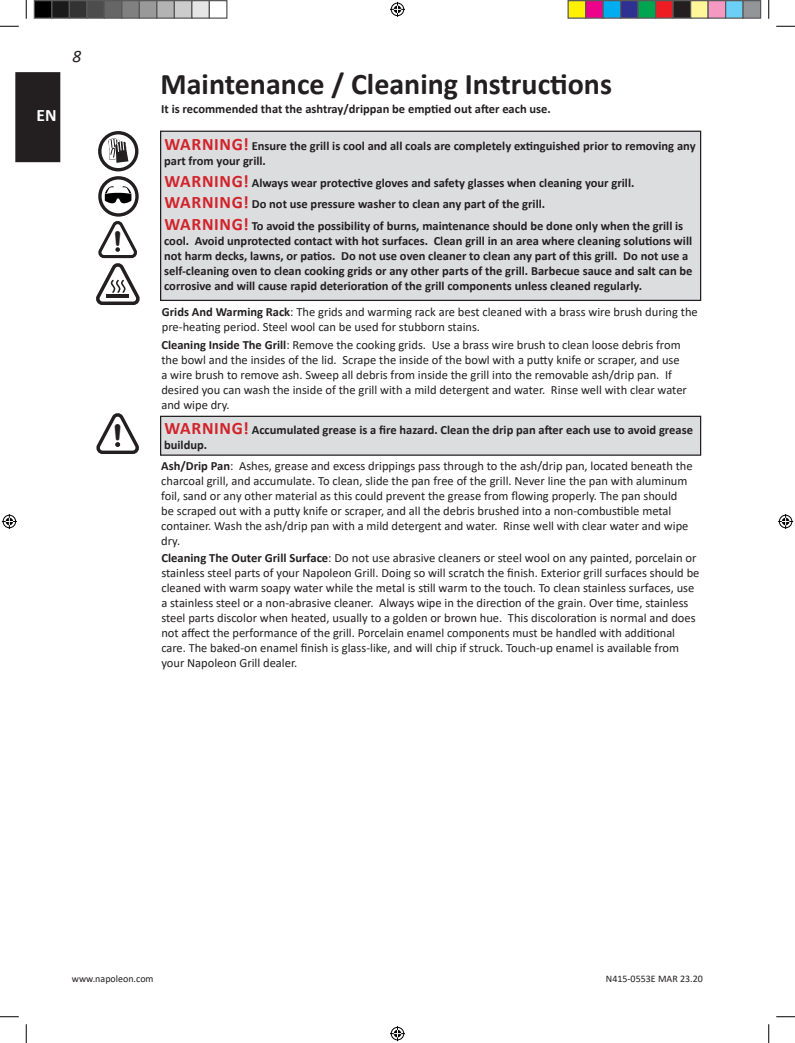
<style>
.page{position:relative;width:795px;height:1043px;background:#fff}
.page>*{position:absolute;margin:0;border:0;box-sizing:border-box;transform-origin:0 0}
.t1{font:700 36px "Courier New";color:#231f20;scale:.96 1}
.t2{font:700 32.75px "Courier New";color:#231f20;scale:.96 1}
.Chapter_head{font:700 30px "Calibri";color:#231f20}
.t3{font:700 17.5px "Calibri";color:#fff}
.t4{font:italic 17.5px "Calibri";color:#231f20}
.Inline_head__INDENT{font:12.5px/15px "Calibri";color:#231f20}
.Warning_-Caution{font:700 12.5px/15px "Calibri";color:#231f20}
.Bolded_body_text{font:700 12.5px "Calibri";color:#231f20}
.t5{font:10px "Calibri";color:#231f20}
.s1{font-size:17.5px;color:#d1232a}
.s2{font-weight:700}
</style>
<div class="page">
<div style="left:16px;top:73px;width:44px;height:88px;background:#231f20"></div>
<div style="left:15px;top:72px;width:45px;height:90px;border:1px solid #231f20"></div>
<div style="left:161px;top:416px;width:540px;height:39px;background:#dcdddf"></div>
<div style="left:160px;top:416px;width:541px;height:40px;border:1px solid #231f20"></div>
<div style="left:161px;top:131px;width:540px;height:169px;background:#dcdddf"></div>
<div style="left:160px;top:131px;width:541px;height:170px;border:1px solid #231f20"></div>
<svg style="left:96px;top:413px;width:43px;height:41px"></svg>
<svg style="left:96px;top:221px;width:44px;height:84px"></svg>
<svg style="left:100px;top:178px;width:37px;height:37px"></svg>
<div style="left:98px;top:176px;width:41px;height:41px;border:3px solid #231f20;border-radius:50%"></div>
<svg style="left:105px;top:186px;width:26px;height:17px"></svg>
<svg style="left:100px;top:133px;width:37px;height:37px"></svg>
<div style="left:98px;top:131px;width:40px;height:40px;border:3px solid #231f20;border-radius:50%"></div>
<svg style="left:108px;top:138px;width:21px;height:25px"></svg>
<svg style="left:0;top:25px;width:19px;height:2px"></svg>
<svg style="left:776px;top:25px;width:19px;height:2px"></svg>
<svg style="left:0;top:1016px;width:19px;height:1px"></svg>
<svg style="left:776px;top:1016px;width:19px;height:1px"></svg>
<svg style="left:25px;top:0;width:2px;height:19px"></svg>
<svg style="left:25px;top:1024px;width:2px;height:18px"></svg>
<svg style="left:768px;top:0;width:2px;height:19px"></svg>
<svg style="left:768px;top:1024px;width:2px;height:18px"></svg>
<svg style="left:390px;top:2px;width:15px;height:15px"></svg>
<svg style="left:390px;top:1026px;width:15px;height:15px"></svg>
<svg style="left:2px;top:514px;width:15px;height:15px"></svg>
<svg style="left:778px;top:514px;width:15px;height:15px"></svg>
<div style="left:34px;top:1px;width:18px;height:17px;background:#000"></div>
<div style="left:34px;top:0;width:18px;height:19px;border:1px solid #595959"></div>
<div style="left:52px;top:1px;width:17px;height:17px;background:#1a1a1a"></div>
<div style="left:51px;top:0;width:19px;height:19px;border:1px solid #595959"></div>
<div style="left:69px;top:1px;width:18px;height:17px;background:#333"></div>
<div style="left:69px;top:0;width:19px;height:19px;border:1px solid #595959"></div>
<div style="left:87px;top:1px;width:17px;height:17px;background:#4d4d4d"></div>
<div style="left:86px;top:0;width:19px;height:19px;border:1px solid #595959"></div>
<div style="left:104px;top:1px;width:18px;height:17px;background:#666"></div>
<div style="left:104px;top:0;width:18px;height:19px;border:1px solid #595959"></div>
<div style="left:122px;top:1px;width:17px;height:17px;background:#808080"></div>
<div style="left:121px;top:0;width:19px;height:19px;border:1px solid #595959"></div>
<div style="left:139px;top:1px;width:18px;height:17px;background:#999"></div>
<div style="left:139px;top:0;width:19px;height:19px;border:1px solid #595959"></div>
<div style="left:157px;top:1px;width:17px;height:17px;background:#b3b3b3"></div>
<div style="left:156px;top:0;width:19px;height:19px;border:1px solid #595959"></div>
<div style="left:174px;top:1px;width:18px;height:17px;background:#ccc"></div>
<div style="left:174px;top:0;width:18px;height:19px;border:1px solid #595959"></div>
<div style="left:192px;top:1px;width:17px;height:17px;background:#e6e6e6"></div>
<div style="left:191px;top:0;width:19px;height:19px;border:1px solid #595959"></div>
<div style="left:209px;top:0;width:19px;height:19px;border:1px solid #595959"></div>
<div style="left:568px;top:1px;width:18px;height:17px;background:#fff101"></div>
<div style="left:568px;top:0;width:18px;height:19px;border:1px solid #595959"></div>
<div style="left:586px;top:1px;width:17px;height:17px;background:#ed028c"></div>
<div style="left:585px;top:0;width:19px;height:19px;border:1px solid #595959"></div>
<div style="left:603px;top:1px;width:18px;height:17px;background:#00aeef"></div>
<div style="left:602px;top:0;width:19px;height:19px;border:1px solid #595959"></div>
<div style="left:621px;top:1px;width:17px;height:17px;background:#2e3092"></div>
<div style="left:620px;top:0;width:19px;height:19px;border:1px solid #595959"></div>
<div style="left:638px;top:1px;width:18px;height:17px;background:#00a54f"></div>
<div style="left:638px;top:0;width:18px;height:19px;border:1px solid #595959"></div>
<div style="left:656px;top:1px;width:17px;height:17px;background:#ee1d23"></div>
<div style="left:655px;top:0;width:19px;height:19px;border:1px solid #595959"></div>
<div style="left:673px;top:1px;width:18px;height:17px;background:#231f20"></div>
<div style="left:672px;top:0;width:19px;height:19px;border:1px solid #595959"></div>
<div style="left:691px;top:1px;width:17px;height:17px;background:#fff79a"></div>
<div style="left:690px;top:0;width:19px;height:19px;border:1px solid #595959"></div>
<div style="left:708px;top:1px;width:18px;height:17px;background:#f499c2"></div>
<div style="left:708px;top:0;width:18px;height:19px;border:1px solid #595959"></div>
<div style="left:726px;top:1px;width:17px;height:17px;background:#6bcff6"></div>
<div style="left:725px;top:0;width:19px;height:19px;border:1px solid #595959"></div>
<div style="left:743px;top:1px;width:18px;height:17px;background:#939598"></div>
<div style="left:742px;top:0;width:19px;height:19px;border:1px solid #595959"></div>
<h3 class="t4" style="left:72px;top:44px;width:10px">8</h3>
<h3 class="t3" style="left:37px;top:103px;width:22px">EN</h3>
<p class="t2" style="left:108px;top:221px;width:21px">!</p>
<p class="t1" style="left:108px;top:413px;width:23px">!</p>
<p class="Chapter_head" style="left:161px;top:63px;width:453px">Maintenance / Cleaning Instructions</p>
<p class="Bolded_body_text" style="left:161px;top:100px;width:391px">It is recommended that the ashtray/drippan be emptied out after each use.</p>
<p class="Warning_-Caution" style="left:164px;top:138px;width:533px"><span class="s1">WARNING!</span> Ensure the grill is cool and all coals are completely extinguished prior to removing any part from your grill.</p>
<p class="Warning_-Caution" style="left:164px;top:175px;width:471px"><span class="s1">WARNING!</span> Always wear protective gloves and safety glasses when cleaning your grill.</p>
<p class="Warning_-Caution" style="left:164px;top:196px;width:382px"><span class="s1">WARNING!</span> Do not use pressure washer to clean any part of the grill.</p>
<p class="Warning_-Caution" style="left:164px;top:218px;width:530px"><span class="s1">WARNING!</span> To avoid the possibility of burns, maintenance should be done only when the grill is cool. Avoid unprotected contact with hot surfaces. Clean grill in an area where cleaning solutions will not harm decks, lawns, or patios. Do not use oven cleaner to clean any part of this grill. Do not use a self-cleaning oven to clean cooking grids or any other parts of the grill. Barbecue sauce and salt can be corrosive and will cause rapid deterioration of the grill components unless cleaned regularly.</p>
<p class="Inline_head__INDENT" style="left:162px;top:304px;width:537px"><span class="s2">Grids And Warming Rack</span>: The grids and warming rack are best cleaned with a brass wire brush during the pre-heating period. Steel wool can be used for stubborn stains.</p>
<p class="Inline_head__INDENT" style="left:161px;top:337px;width:527px"><span class="s2">Cleaning Inside The Grill</span>: Remove the cooking grids. Use a brass wire brush to clean loose debris from the bowl and the insides of the lid. Scrape the inside of the bowl with a putty knife or scraper, and use a wire brush to remove ash. Sweep all debris from inside the grill into the removable ash/drip pan. If desired you can wash the inside of the grill with a mild detergent and water. Rinse well with clear water and wipe dry.</p>
<p class="Warning_-Caution" style="left:164px;top:422px;width:530px"><span class="s1">WARNING!</span> Accumulated grease is a fire hazard. Clean the drip pan after each use to avoid grease buildup.</p>
<p class="Inline_head__INDENT" style="left:161px;top:458px;width:533px"><span class="s2">Ash/Drip Pan</span>: Ashes, grease and excess drippings pass through to the ash/drip pan, located beneath the charcoal grill, and accumulate. To clean, slide the pan free of the grill. Never line the pan with aluminum foil, sand or any other material as this could prevent the grease from flowing properly. The pan should be scraped out with a putty knife or scraper, and all the debris brushed into a non-combustible metal container. Wash the ash/drip pan with a mild detergent and water. Rinse well with clear water and wipe dry.</p>
<p class="Inline_head__INDENT" style="left:161px;top:549px;width:540px"><span class="s2">Cleaning The Outer Grill Surface</span>: Do not use abrasive cleaners or steel wool on any painted, porcelain or stainless steel parts of your Napoleon Grill. Doing so will scratch the finish. Exterior grill surfaces should be cleaned with warm soapy water while the metal is still warm to the touch. To clean stainless surfaces, use a stainless steel or a non-abrasive cleaner. Always wipe in the direction of the grain. Over time, stainless steel parts discolor when heated, usually to a golden or brown hue. This discoloration is normal and does not affect the performance of the grill. Porcelain enamel components must be handled with additional care. The baked-on enamel finish is glass-like, and will chip if struck. Touch-up enamel is available from your Napoleon Grill dealer.</p>
<p class="t5" style="left:72px;top:972px;width:83px">www.napoleon.com</p>
<p class="t5" style="left:606px;top:972px;width:98px">N415-0553E MAR 23.20</p>
</div>
